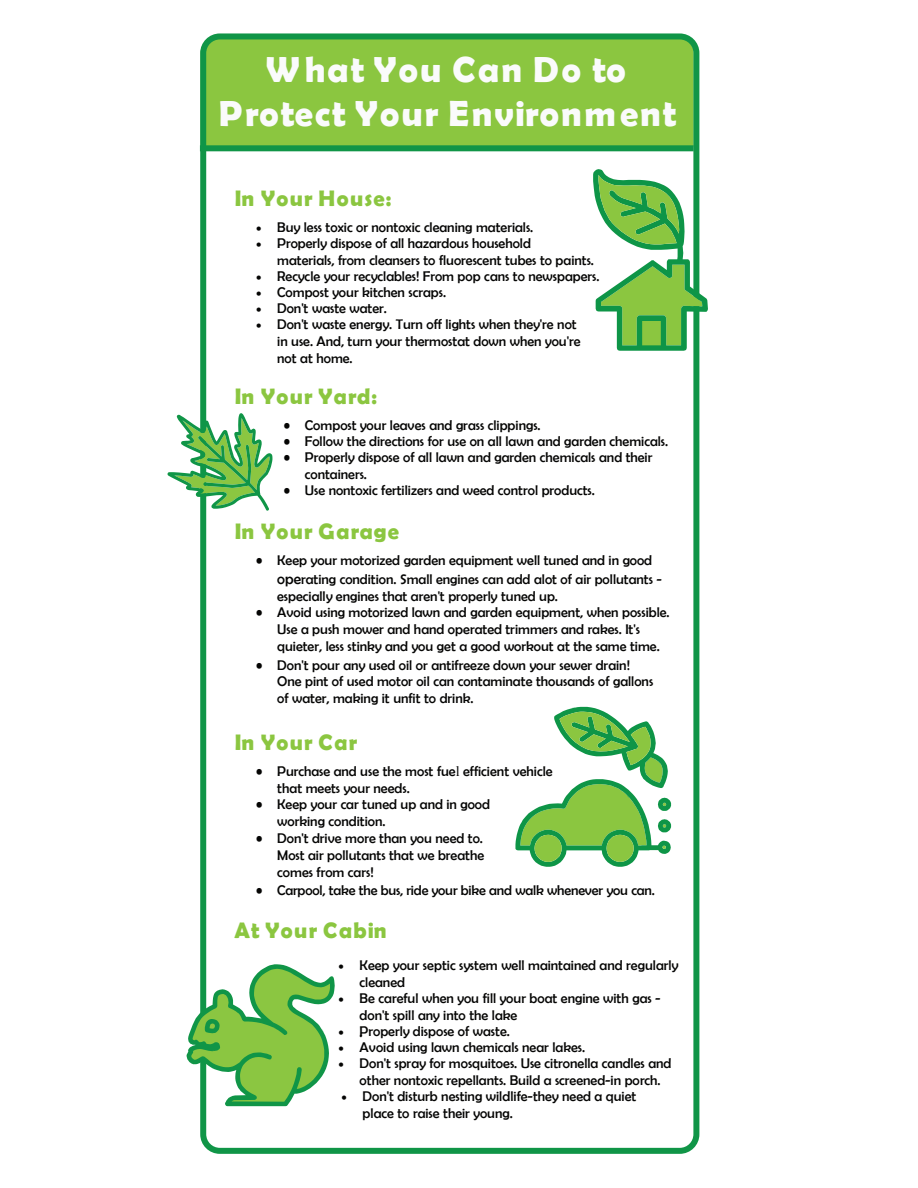
<style>
.page{position:relative;width:918px;height:1188px;background:#fff}
.page>*{position:absolute;margin:0;border:0;box-sizing:border-box;transform-origin:0 0}
.t1{font:700 36.45px/43.7px "Berlin Sans FB Demi";letter-spacing:.06em;color:#fafbfb;text-align:center}
.t2{font:700 22.5px "Berlin Sans FB Demi";letter-spacing:.06em;color:#8bc640}
.t3{font:14.1px/17px "Berlin Sans FB";color:#050504}
.s1{font-size:15.3px}
.s2{font-family:"Times New Roman"}
</style>
<div class="page">
<div style="left:207px;top:40px;width:485px;height:105px;background:#8bc640"></div>
<div style="left:200px;top:33px;width:499px;height:1121px;border:6px solid #109547;border-radius:17px"></div>
<div style="left:200px;top:145px;width:494px;height:6px;background:#109547"></div>
<svg style="left:593px;top:169px;width:115px;height:182px"></svg>
<svg style="left:168px;top:413px;width:104px;height:98px"></svg>
<svg style="left:515px;top:707px;width:156px;height:160px"></svg>
<svg style="left:187px;top:964px;width:148px;height:142px"></svg>
<h1 class="t1" style="left:219px;top:47px;width:460px">What You Can Do to<br>Protect Your Environment</h1>
<h2 class="t2" style="left:235px;top:185px;width:158px">In Your House:</h2>
<p class="t3" style="left:256px;top:219px;width:279px">• Buy less toxic or nontoxic cleaning materials.</p>
<p class="t3" style="left:277px;top:235px;width:318px;text-indent:-21px">• Properly dispose of all hazardous household<br>materials, from cleansers to fluorescent tubes to paints.</p>
<p class="t3" style="left:256px;top:267px;width:345px">• Recycle your recyclables! From pop cans to newspapers.</p>
<p class="t3" style="left:256px;top:284px;width:191px">• Compost your kitchen scraps.</p>
<p class="t3" style="left:256px;top:300px;width:132px">• Don't waste water.</p>
<p class="t3" style="left:277px;top:316px;width:305px;text-indent:-21px">• Don't waste energy. Turn off lights when they're not in use. And, turn your thermostat down when you're not at home.</p>
<h2 class="t2" style="left:235px;top:383px;width:144px">In Your Yard:</h2>
<p class="t3" style="left:284px;top:417px;width:258px">• Compost your leaves and grass clippings.</p>
<p class="t3" style="left:284px;top:433px;width:386px">• Follow the directions for use on all lawn and garden chemicals.</p>
<p class="t3" style="left:305px;top:449px;width:349px;line-height:16.2px;text-indent:-21px">• Properly dispose of all lawn and garden chemicals and their containers.</p>
<p class="t3" style="left:284px;top:481px;width:313px">• Use nontoxic fertilizers and weed control products.</p>
<h2 class="t2" style="left:235px;top:518px;width:166px">In Your Garage</h2>
<p class="t3" style="left:277px;top:551px;width:386px;line-height:18.3px;text-indent:-21px">• Keep your motorized garden equipment well tuned and in good <span class="s1">ope</span>rating condition. Small engines can add alot of air pollutants -</p>
<p class="t3" style="left:277px;top:587px;width:282px">especially engines that aren't properly tuned up.</p>
<p class="t3" style="left:277px;top:604px;width:394px;text-indent:-21px">• Avoid using motorized lawn and garden equipment, when possible.<br>Use a push mower and hand operated trimmers and rakes. It's quieter, less stinky and you get a good workout at the same time.</p>
<p class="t3" style="left:277px;top:657px;width:378px;text-indent:-21px">• Don't pour any used oil or antifreeze down your sewer drain!<br>One pint of used motor oil can contaminate thousands of gallons of water, making it unfit to drink.</p>
<h2 class="t2" style="left:235px;top:730px;width:124px">In Your Car</h2>
<p class="t3" style="left:277px;top:763px;width:277px;text-indent:-21px">• Purchase and use the most fue<span class="s2">l</span> efficient vehicle that meets your needs.</p>
<p class="t3" style="left:277px;top:796px;width:214px;text-indent:-21px">• Keep your car tuned up and in good working condition.</p>
<p class="t3" style="left:277px;top:830px;width:208px;text-align:justify;text-indent:-21px">• Don't drive more than you need to.<br>Most air pollutants that we breathe comes from cars!</p>
<p class="t3" style="left:256px;top:882px;width:400px">• Carpool, take the bus, ride your bike and walk whenever you can.</p>
<h2 class="t2" style="left:234px;top:918px;width:154px">At Your Cabin</h2>
<p class="t3" style="left:360px;top:957px;width:320px;text-indent:-21px">• Keep your septic system well maintained and regularly cleaned</p>
<p class="t3" style="left:360px;top:990px;width:303px;text-indent:-21px">• Be careful when you fill your boat engine with gas - don't spill any into the lake</p>
<p class="t3" style="left:338px;top:1022px;width:173px">• .Properly dispose of waste.</p>
<p class="t3" style="left:338px;top:1039px;width:248px">• Avoid using lawn chemicals near lakes.</p>
<p class="t3" style="left:360px;top:1055px;width:313px;text-indent:-21px">• Don't spray for mosquitoes. Use citronella candles and other nontoxic repellants. Build a screened-in porch.</p>
<p class="t3" style="left:363px;top:1087px;width:275px;text-indent:-21px">• Don't disturb nesting wildlife-they need a quiet place to raise their young.</p>
</div>
